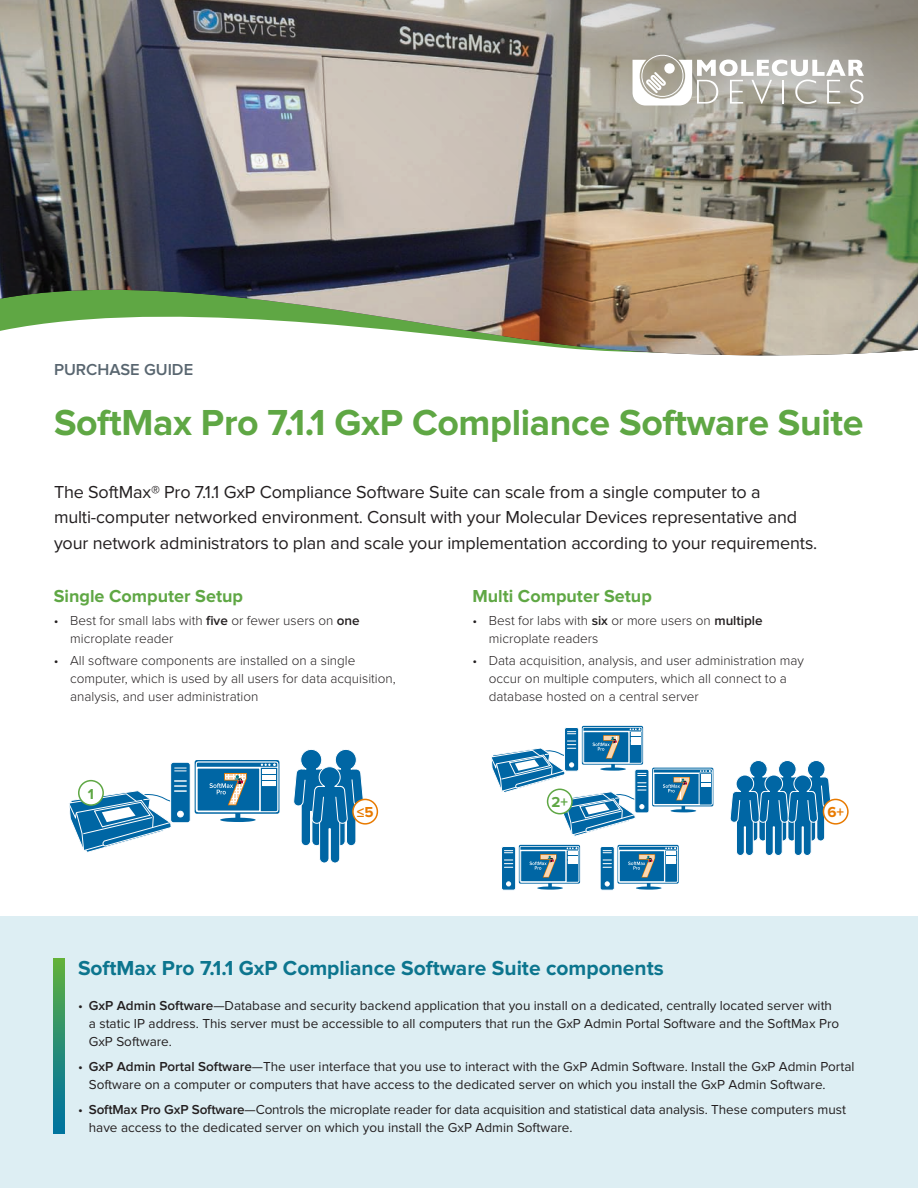
<style>
.page{position:relative;width:918px;height:1188px;background:#fff}
.page>*{position:absolute;margin:0;border:0;box-sizing:border-box;transform-origin:0 0}
.Document_Title{font:700 37.5px "Proxima Nova";letter-spacing:-.01em;color:#5fa744}
.Page_Title{font:700 21px "Proxima Nova";color:#0c758e}
.t1{font:18px/25.5px "Proxima Nova";letter-spacing:-.01em;color:#231f20}
.Body{font:700 18px "Proxima Nova";color:#5fa744}
.Application_Note{font:600 16.5px "Proxima Nova";color:#596670}
.Body-2{font:700 15px "Proxima Nova";color:#e87a00}
.Body-3{font:700 15px "Proxima Nova";color:#5fa744}
.Product_Listing_Key{font:13.5px/18px "Proxima Nova";color:#231f20}
.Body-4{font:300 13.5px/18px "Proxima Nova";color:#231f20}
.s1{font-weight:600}
.s2{font-style:inherit}
</style>
<div class="page">
<img style="left:0;top:0;width:918px;height:356px">
<svg style="left:633px;top:53px;width:231px;height:53px"></svg>
<div style="left:0;top:916px;width:918px;height:272px;background:#ddeef3"></div>
<svg style="left:54px;top:959px;width:10px;height:174px;background:#2b8e71"></svg>
<div style="left:171px;top:762px;width:19px;height:61px;background:#0066a4;border-radius:3px"></div>
<div style="left:170px;top:762px;width:21px;height:61px;border:1px solid #fff;border-radius:3px"></div>
<svg style="left:175px;top:768px;width:11px;height:4px"></svg>
<svg style="left:69px;top:780px;width:117px;height:73px"></svg>
<svg style="left:195px;top:760px;width:84px;height:62px"></svg>
<svg style="left:293px;top:749px;width:71px;height:114px"></svg>
<div style="left:79px;top:781px;width:24px;height:24px;background:#fff;border-radius:50%"></div>
<div style="left:78px;top:780px;width:26px;height:26px;border:2px solid #5fa744;border-radius:50%"></div>
<div style="left:353px;top:799px;width:24px;height:25px;background:#fff;border-radius:50%"></div>
<div style="left:352px;top:799px;width:26px;height:26px;border:2px solid #e87a00;border-radius:50%"></div>
<svg style="left:635px;top:769px;width:14px;height:44px"></svg>
<div style="left:634px;top:769px;width:15px;height:44px;border:1px solid #fff;border-radius:2px"></div>
<svg style="left:491px;top:726px;width:155px;height:110px"></svg>
<svg style="left:652px;top:768px;width:61px;height:44px"></svg>
<div style="left:502px;top:846px;width:14px;height:44px;background:#0066a4;border-radius:2px"></div>
<div style="left:501px;top:846px;width:15px;height:45px;border:1px solid #fff;border-radius:2px"></div>
<svg style="left:506px;top:882px;width:5px;height:4px"></svg>
<svg style="left:504px;top:850px;width:9px;height:3px"></svg>
<svg style="left:504px;top:859px;width:9px;height:9px"></svg>
<svg style="left:519px;top:845px;width:61px;height:45px"></svg>
<div style="left:600px;top:846px;width:14px;height:44px;background:#0066a4;border-radius:2px"></div>
<div style="left:600px;top:846px;width:15px;height:45px;border:1px solid #fff;border-radius:2px"></div>
<svg style="left:605px;top:882px;width:5px;height:4px"></svg>
<svg style="left:603px;top:850px;width:8px;height:3px"></svg>
<svg style="left:603px;top:859px;width:8px;height:9px"></svg>
<svg style="left:617px;top:845px;width:62px;height:45px"></svg>
<svg style="left:730px;top:760px;width:101px;height:96px"></svg>
<div style="left:548px;top:789px;width:24px;height:25px;background:#fff;border-radius:50%"></div>
<div style="left:547px;top:789px;width:26px;height:25px;border:2px solid #5fa744;border-radius:50%"></div>
<div style="left:823px;top:799px;width:25px;height:25px;background:#fff;border-radius:50%"></div>
<div style="left:823px;top:799px;width:26px;height:26px;border:2px solid #e87a00;border-radius:50%"></div>
<p class="Application_Note" style="left:54px;top:360px;width:141px">PURCHASE GUIDE</p>
<p class="Document_Title" style="left:54px;top:401px;width:811px">SoftMax Pro 7.1.1 GxP Compliance Software Suite</p>
<p class="t1" style="left:54px;top:479px;width:765px">The SoftMax® Pro 7.1.1 GxP Compliance Software Suite can scale from a single computer to a multi-computer networked environment. Consult with your Molecular Devices representative and your network administrators to plan and scale your implementation according to your requirements.</p>
<p class="Body" style="left:54px;top:586px;width:191px">Single Computer Setup</p>
<p class="Body-4" style="left:70px;top:611px;width:291px;text-indent:-16px">• Best for small labs with <span class="s1">five</span> or fewer users on <span class="s1">one </span>microplate reader</p>
<p class="Body-4" style="left:70px;top:651px;width:327px;text-indent:-16px">• All software components are installed on a single computer, which is used by all users for data acquisition, analysis, and user administration</p>
<p class="Body-3" style="left:88px;top:785px;width:8px">1</p>
<p class="Body-2" style="left:357px;top:804px;width:18px">≤<span class="s2">5</span></p>
<p class="Body" style="left:472px;top:586px;width:181px">Multi Computer Setup</p>
<p class="Body-4" style="left:489px;top:611px;width:275px;text-indent:-16px">• Best for labs with <span class="s1">six</span> or more users on <span class="s1">multiple </span>microplate readers</p>
<p class="Body-4" style="left:489px;top:651px;width:317px;text-indent:-16px">• Data acquisition, analysis, and user administration may occur on multiple computers, which all connect to a database hosted on a central server</p>
<p class="Body-3" style="left:552px;top:794px;width:18px">2+</p>
<p class="Body-2" style="left:827px;top:804px;width:18px">6+</p>
<p class="Page_Title" style="left:78px;top:956px;width:587px">SoftMax Pro 7.1.1 GxP Compliance Software Suite components</p>
<p class="Product_Listing_Key" style="left:89px;top:997px;width:752px;text-indent:-11px">• <span class="s1">GxP Admin Software</span>—Database and security backend application that you install on a dedicated, centrally located server with a static IP address. This server must be accessible to all computers that run the GxP Admin Portal Software and the SoftMax Pro<br>GxP Software.</p>
<p class="Product_Listing_Key" style="left:89px;top:1057px;width:767px;text-indent:-11px">• <span class="s1">GxP Admin Portal Software</span>—The user interface that you use to interact with the GxP Admin Software. Install the GxP Admin Portal<br>Software on a computer or computers that have access to the dedicated server on which you install the GxP Admin Software.</p>
<p class="Product_Listing_Key" style="left:89px;top:1100px;width:759px;text-indent:-11px">• <span class="s1">SoftMax Pro GxP Software</span>—Controls the microplate reader for data acquisition and statistical data analysis. These computers must have access to the dedicated server on which you install the GxP Admin Software.</p>
</div>
